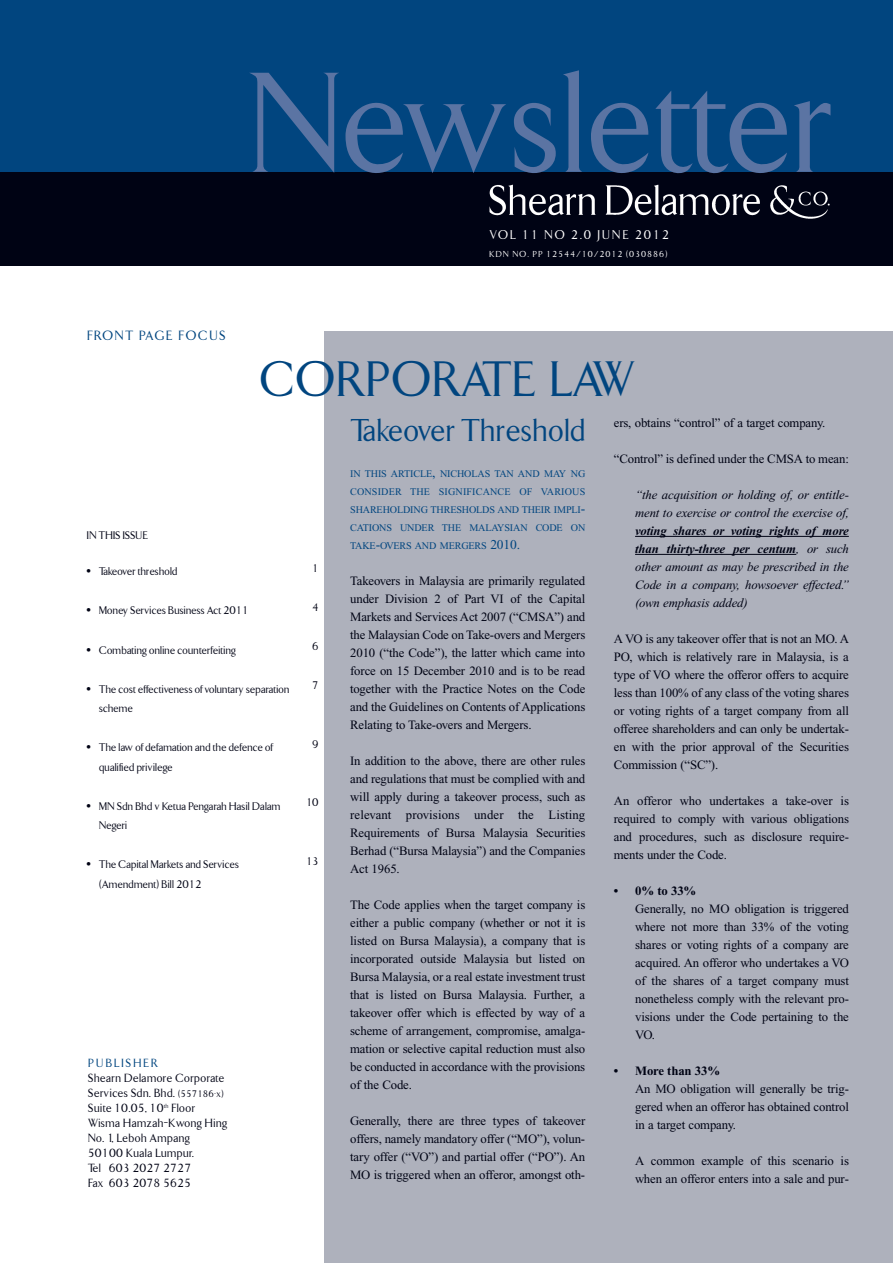
<style>
.page{position:relative;width:893px;height:1263px;background:#fff}
.page>*{position:absolute;margin:0;border:0;box-sizing:border-box;transform-origin:0 0}
.t1{font:135px "OPTI Lawrence";letter-spacing:-.01em;color:#5b74a3}
.t2{font:47.25px "OPTI Lawrence";color:#01457f}
.t3{font:30px "OPTI Lawrence";color:#01457f}
.t4{font:12.75px/18px "Times New Roman";letter-spacing:-.01em;color:#000314;text-align:justify}
.t5{font:italic 12.75px/18px "Times New Roman";letter-spacing:-.01em;color:#000314}
.t6{font:700 12.75px "Times New Roman";letter-spacing:-.01em;color:#000314}
.t7{font:12.75px "OPTI Lawrence";letter-spacing:.12em;color:#01457f}
.t8{font:12px "OPTI Lawrence";letter-spacing:.15em;color:#fff}
.t9{font:11.25px/15px "OPTI Lawrence";letter-spacing:.025em;color:#000314}
.t10{font:11.25px "OPTI Lawrence";letter-spacing:.16em;color:#01457f}
.t11{font:10.5px/19.5px "OPTI Lawrence";color:#000314}
.t12{font:10.2px/18px "Times New Roman";letter-spacing:-.015em;color:#01457f;text-align:justify}
.t13{font:8.25px "OPTI Lawrence";letter-spacing:.12em;color:#fff}
.s1{font-size:13.5px}
.s2{font-weight:700}
.s3{font-family:"Times New Roman";font-weight:700;font-size:12.75px}
.s4{font-size:9px}
</style>
<div class="page">
<div style="left:0;top:0;width:893px;height:204px;background:#01457f"></div>
<div style="left:324px;top:331px;width:569px;height:932px;background:#aeb1bc"></div>
<div style="left:0;top:172px;width:893px;height:93px;background:#000314"></div>
<hr style="left:635px;top:536px;width:214px;height:1px;background:#000314">
<hr style="left:635px;top:554px;width:161px;height:1px;background:#000314">
<img style="left:489px;top:184px;width:341px;height:35px">
<h1 class="t1" style="left:246px;top:46px;width:588px">Newsletter</h1>
<p class="t7" style="left:87px;top:328px;width:140px">FRONT PAGE FOCUS</p>
<p class="t8" style="left:489px;top:227px;width:181px">VOL 11 NO 2.0 JUNE 2012</p>
<p class="t13" style="left:489px;top:249px;width:180px">KDN NO. PP 12544/10/2012 (030886)</p>
<h2 class="t2" style="left:259px;top:352px;width:378px">CORPORATE LAW</h2>
<h3 class="t3" style="left:350px;top:413px;width:236px">Takeover Threshold</h3>
<p class="t12" style="left:350px;top:465px;width:237px">IN THIS ARTICLE<span class="s1">,</span> NICHOLAS TAN AND MAY NG CONSIDER THE SIGNIFICANCE OF VARIOUS SHAREHOLDING THRESHOLDS AND THEIR IMPLI<span class="s1">-</span>CATIONS UNDER THE MALAYSIAN CODE ON TAKE<span class="s1">-</span>OVERS AND MERGERS <span class="s1">2010.</span></p>
<p class="t4" style="left:350px;top:573px;width:237px">Takeovers in Malaysia are primarily regulated under Division 2 of Part VI of the Capital Markets and Services Act 2007 (“CMSA”) and the Malaysian Code on Take-overs and Mergers 2010 (“the Code”), the latter which came into force on 15 December 2010 and is to be read together with the Practice Notes on the Code and the Guidelines on Contents of Applications Relating to Take-overs and Mergers.</p>
<p class="t4" style="left:350px;top:753px;width:237px">In addition to the above, there are other rules and regulations that must be complied with and will apply during a takeover process, such as relevant provisions under the Listing Requirements of Bursa Malaysia Securities Berhad (“Bursa Malaysia”) and the Companies Act 1965.</p>
<p class="t4" style="left:350px;top:897px;width:237px">The Code applies when the target company is either a public company (whether or not it is listed on Bursa Malaysia), a company that is incorporated outside Malaysia but listed on Bursa Malaysia, or a real estate investment trust that is listed on Bursa Malaysia. Further, a takeover offer which is effected by way of a scheme of arrangement, compromise, amalga&shy;mation or selective capital reduction must also be conducted in accordance with the provisions of the Code.</p>
<p class="t4" style="left:350px;top:1113px;width:237px">Generally, there are three types of takeover offers, namely mandatory offer (“MO”), volun&shy;tary offer (“VO”) and partial offer (“PO”). An MO is triggered when an offeror, amongst oth-</p>
<p class="t4" style="left:614px;top:415px;width:213px">ers, obtains “control” of a target company.</p>
<p class="t4" style="left:614px;top:451px;width:237px">“Control” is defined under the CMSA to mean:</p>
<p class="t5" style="left:635px;top:487px;width:215px">“the acquisition or holding of, or entitle&shy;ment to exercise or control the exercise of,</p>
<p class="t5" style="left:635px;top:523px;width:215px;text-align:justify"><span class="s2">voting shares or voting rights of more than thirty-three per centum</span>, or such other amount as may be prescribed in the Code in a company, howsoever effected.” (own emphasis added)</p>
<p class="t4" style="left:614px;top:631px;width:237px">A VO is any takeover offer that is not an MO. A PO, which is relatively rare in Malaysia, is a type of VO where the offeror offers to acquire less than 100% of any class of the voting shares or voting rights of a target company from all offeree shareholders and can only be undertak&shy;en with the prior approval of the Securities Commission (“SC”).</p>
<p class="t4" style="left:614px;top:793px;width:237px">An offeror who undertakes a take-over is required to comply with various obligations and procedures, such as disclosure require&shy;ments under the Code.</p>
<p class="t6" style="left:614px;top:887px;width:84px">• 0% to 33%</p>
<p class="t4" style="left:635px;top:901px;width:215px">Generally, no MO obligation is triggered where not more than 33% of the voting shares or voting rights of a company are acquired. An offeror who undertakes a VO of the shares of a target company must nonetheless comply with the relevant pro&shy;visions under the Code pertaining to the VO.</p>
<p class="t6" style="left:614px;top:1067px;width:108px">• More than 33%</p>
<p class="t4" style="left:635px;top:1081px;width:215px">An MO obligation will generally be trig&shy;gered when an offeror has obtained control in a target company.</p>
<p class="t4" style="left:635px;top:1153px;width:215px">A common example of this scenario is when an offeror enters into a sale and pur-</p>
<p class="t11" style="left:87px;top:526px;width:63px">IN THIS ISSUE</p>
<p class="t11" style="left:87px;top:562px;width:92px"><span class="s3">•</span> Takeover threshold</p>
<p class="t11" style="left:87px;top:601px;width:163px"><span class="s3">•</span> Money Services Business Act 2011</p>
<p class="t11" style="left:87px;top:640px;width:151px"><span class="s3">•</span> Combating online counterfeiting</p>
<p class="t11" style="left:99px;top:679px;width:192px;text-indent:-12px"><span class="s3">•</span> The cost effectiveness of voluntary separation scheme</p>
<p class="t11" style="left:99px;top:738px;width:176px;text-indent:-12px"><span class="s3">•</span> The law of defamation and the defence of qualified privilege</p>
<p class="t11" style="left:99px;top:796px;width:183px;text-indent:-12px"><span class="s3">•</span> MN Sdn Bhd v Ketua Pengarah Hasil Dalam<br>Negeri</p>
<p class="t11" style="left:99px;top:855px;width:141px;text-indent:-12px"><span class="s3">•</span> The Capital Markets and Services (Amendment) Bill 2012</p>
<p class="t11" style="left:312px;top:559px;width:8px">1</p>
<p class="t11" style="left:312px;top:598px;width:8px">4</p>
<p class="t11" style="left:312px;top:637px;width:8px">6</p>
<p class="t11" style="left:312px;top:676px;width:8px">7</p>
<p class="t11" style="left:312px;top:734px;width:8px">9</p>
<p class="t11" style="left:306px;top:793px;width:14px">10</p>
<p class="t11" style="left:306px;top:851px;width:14px">13</p>
<p class="t10" style="left:88px;top:1057px;width:71px">PUBLISHER</p>
<p class="t9" style="left:88px;top:1071px;width:141px">Shearn Delamore Corporate<br>Services Sdn. Bhd. <span class="s4">(557186-x)<br></span>Suite 10.05, 10<sup>th</sup> Floor<br>Wisma Hamzah–Kwong Hing<br>No. 1, Leboh Ampang<br>50100 Kuala Lumpur.<br>Tel 603 2027 2727<br>Fax 603 2078 5625</p>
</div>
